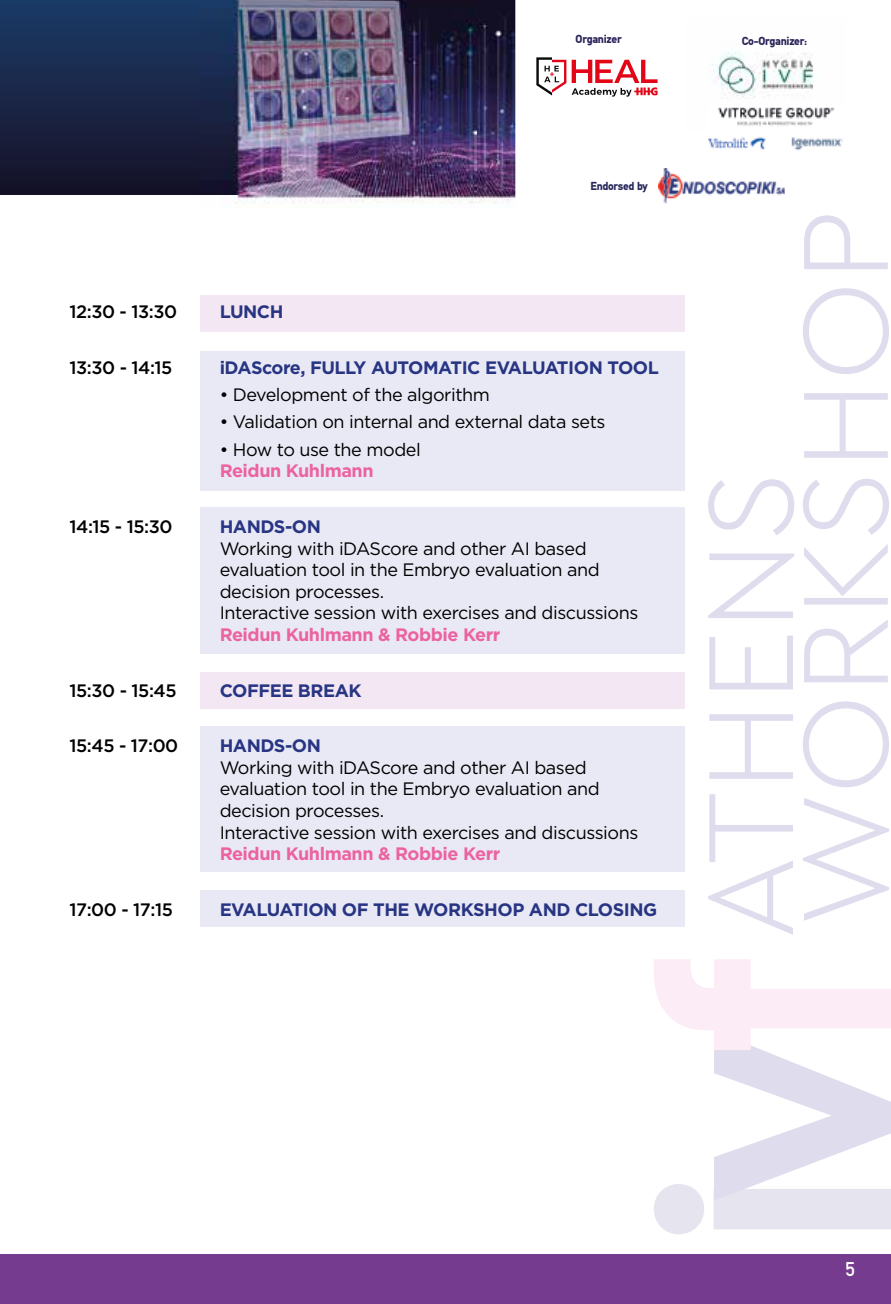
<style>
.page{position:relative;width:891px;height:1304px;background:#fff}
.page>*{position:absolute;margin:0;border:0;box-sizing:border-box;transform-origin:0 0}
.t1{font:500 20px "PF Din Text";color:#fff}
.t2{font:18px/21.6px "Gotham Greek";letter-spacing:-.025em;color:#000}
.t3{font:700 18px "Gotham Greek";letter-spacing:-.025em;color:#283583}
.t4{font:500 18px "Gotham Greek";letter-spacing:-.025em;color:#000}
.t5{font:700 18px "Gotham Greek";letter-spacing:-.025em;color:#ec63a1}
.t6{font:900 11.8px "PF Din Text";letter-spacing:-.025em;color:#2a255a}
.t7{font:900 11.6px "PF Din Text";letter-spacing:-.025em;color:#28285b}
</style>
<div class="page">
<img style="left:711px;top:52px;width:103px;height:46px">
<img style="left:708px;top:107px;width:135px;height:44px">
<div style="left:0;top:1254px;width:890px;height:50px;background:#753b8f"></div>
<div style="left:0;top:0;width:200px;height:194px;background:linear-gradient(to bottom,#1c3b67,#161127)"></div>
<svg style="left:536px;top:57px;width:121px;height:40px"></svg>
<img style="left:200px;top:0;width:315px;height:203px">
<img style="left:200px;top:0;width:276px;height:194px">
<img style="left:658px;top:169px;width:126px;height:34px">
<div style="left:200px;top:295px;width:484px;height:37px;background:#f3e7f3"></div>
<div style="left:200px;top:672px;width:484px;height:37px;background:#f3e7f3"></div>
<div style="left:200px;top:890px;width:484px;height:37px;background:#e9e9f6"></div>
<div style="left:200px;top:351px;width:484px;height:139px;background:#e9e9f6"></div>
<div style="left:200px;top:507px;width:484px;height:147px;background:#e9e9f6"></div>
<div style="left:200px;top:726px;width:484px;height:145px;background:#e9e9f6"></div>
<svg style="left:803px;top:798px;width:85px;height:123px"></svg>
<svg style="left:803px;top:701px;width:85px;height:86px"></svg>
<svg style="left:804px;top:620px;width:83px;height:62px"></svg>
<svg style="left:804px;top:545px;width:83px;height:60px"></svg>
<svg style="left:803px;top:479px;width:85px;height:56px"></svg>
<svg style="left:804px;top:393px;width:83px;height:65px"></svg>
<svg style="left:803px;top:288px;width:85px;height:86px"></svg>
<svg style="left:804px;top:215px;width:83px;height:54px"></svg>
<svg style="left:708px;top:794px;width:84px;height:140px"></svg>
<svg style="left:709px;top:714px;width:83px;height:65px"></svg>
<svg style="left:709px;top:636px;width:83px;height:53px"></svg>
<svg style="left:708px;top:553px;width:85px;height:65px"></svg>
<svg style="left:708px;top:479px;width:85px;height:56px"></svg>
<svg style="left:654px;top:959px;width:236px;height:275px"></svg>
<p class="t6" style="left:575px;top:32px;width:47px">Organizer</p>
<p class="t6" style="left:741px;top:34px;width:67px">Co-Organizer:</p>
<p class="t4" style="left:69px;top:302px;width:109px">12:30 - 13:30</p>
<p class="t3" style="left:219px;top:302px;width:65px">LUNCH</p>
<p class="t7" style="left:590px;top:179px;width:59px">Endorsed by</p>
<p class="t4" style="left:69px;top:357px;width:104px">13:30 - 14:15</p>
<p class="t3" style="left:219px;top:357px;width:440px">iDAScore, FULLY AUTOMATIC EVALUATION TOOL</p>
<p class="t2" style="left:219px;top:384px;width:272px">• Development of the algorithm</p>
<p class="t2" style="left:219px;top:411px;width:387px">• Validation on internal and external data sets</p>
<p class="t2" style="left:219px;top:438px;width:202px">• How to use the model</p>
<p class="t5" style="left:219px;top:461px;width:155px">Reidun Kuhlmann</p>
<p class="t4" style="left:69px;top:516px;width:104px">14:15 - 15:30</p>
<p class="t3" style="left:219px;top:516px;width:103px">HANDS-ON</p>
<p class="t2" style="left:219px;top:537px;width:420px">Working with iDAScore and other AI based evaluation tool in the Embryo evaluation and decision processes.<br>Interactive session with exercises and discussions</p>
<p class="t5" style="left:219px;top:624px;width:282px">Reidun Kuhlmann &amp; Robbie Kerr</p>
<p class="t4" style="left:69px;top:680px;width:109px">15:30 - 15:45</p>
<p class="t3" style="left:219px;top:680px;width:143px">COFFEE BREAK</p>
<p class="t4" style="left:69px;top:736px;width:110px">15:45 - 17:00</p>
<p class="t3" style="left:219px;top:735px;width:103px">HANDS-ON</p>
<p class="t2" style="left:219px;top:756px;width:420px">Working with iDAScore and other AI based evaluation tool in the Embryo evaluation and decision processes.<br>Interactive session with exercises and discussions</p>
<p class="t5" style="left:219px;top:843px;width:282px">Reidun Kuhlmann &amp; Robbie Kerr</p>
<p class="t4" style="left:69px;top:899px;width:105px">17:00 - 17:15</p>
<p class="t3" style="left:219px;top:899px;width:439px">EVALUATION OF THE WORKSHOP AND CLOSING</p>
<p class="t1" style="left:845px;top:1258px;width:11px">5</p>
</div>
